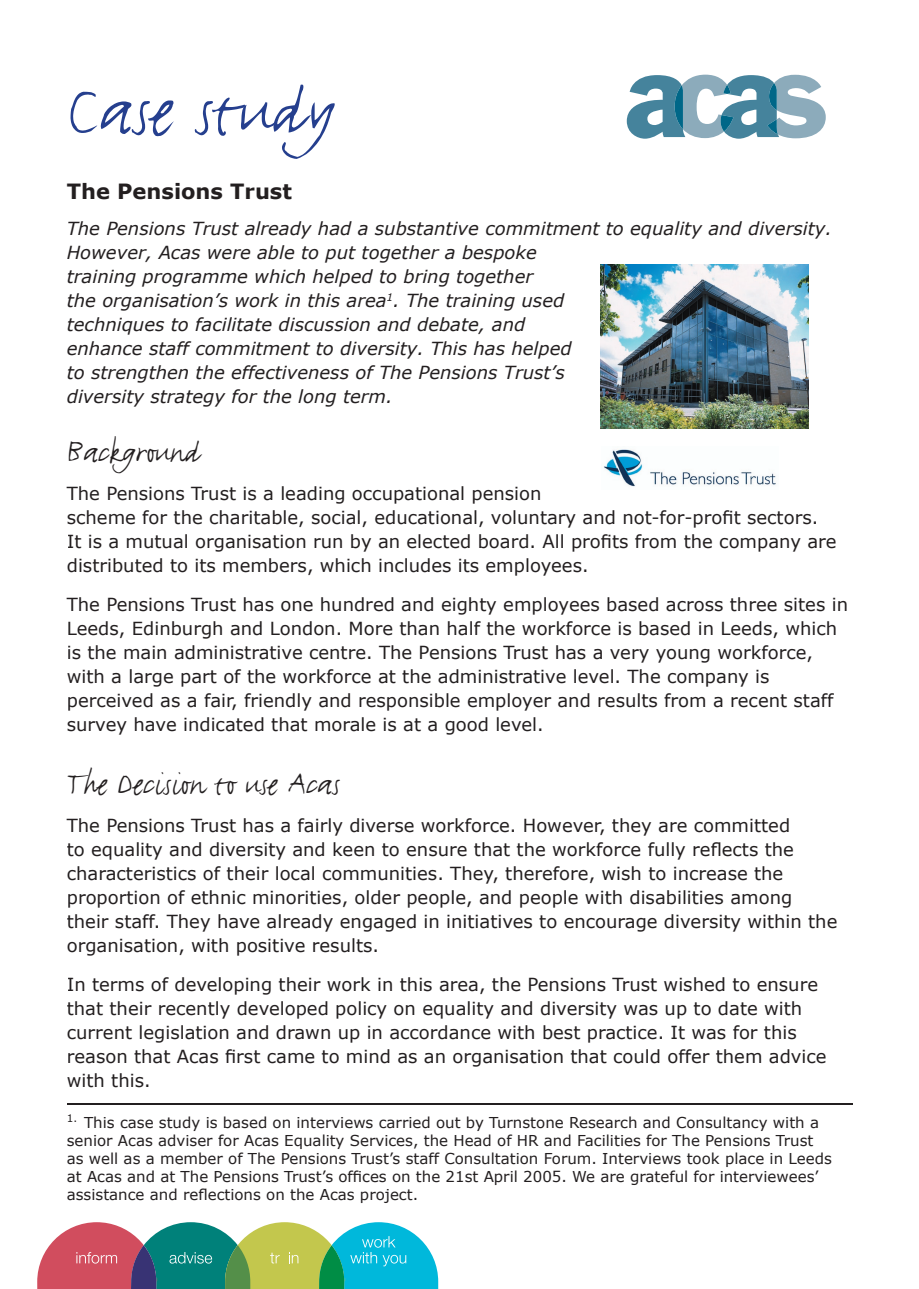
<style>
.page{position:relative;width:919px;height:1289px;background:#fff}
.page>*{position:absolute;margin:0;border:0;box-sizing:border-box;transform-origin:0 0}
.t1{font:81px "Justlefthand";color:#253f8e}
.t2{font:36px "Justlefthand";color:#231f20}
.t3{font:700 21px "Verdana";color:#231f20}
.t4{font:18px/24px "Verdana";color:#231f20}
.t5{font:italic 18px/24px "Verdana";color:#231f20}
.t6{font:15px/18px "Verdana";color:#231f20}
</style>
<div class="page">
<hr style="left:67px;top:1103px;width:785px;height:1px;background:#231f20">
<svg style="left:626px;top:75px;width:199px;height:64px"></svg>
<img style="left:600px;top:265px;width:208px;height:164px">
<img style="left:603px;top:449px;width:173px;height:38px">
<svg style="left:37px;top:1222px;width:401px;height:66px;background:#799f91"></svg>
<p class="t1" style="left:67px;top:64px;width:269px">Case study</p>
<h1 class="t3" style="left:67px;top:178px;width:227px">The Pensions Trust</h1>
<p class="t5" style="left:67px;top:216px;width:766px">The Pensions Trust already had a substantive commitment to equality and diversity.<br>However, Acas were able to put together a bespoke</p>
<p class="t5" style="left:67px;top:264px;width:506px">training programme which helped to bring together<br>the organisation’s work in this area<sup>1</sup>. The training used techniques to facilitate discussion and debate, and enhance staff commitment to diversity. This has helped to strengthen the effectiveness of The Pensions Trust’s diversity strategy for the long term.</p>
<h2 class="t2" style="left:67px;top:431px;width:134px">Background</h2>
<p class="t4" style="left:67px;top:481px;width:771px">The Pensions Trust is a leading occupational pension<br>scheme for the charitable, social, educational, voluntary and not-for-profit sectors.<br>It is a mutual organisation run by an elected board. All profits from the company are distributed to its members, which includes its employees.</p>
<p class="t4" style="left:67px;top:592px;width:782px">The Pensions Trust has one hundred and eighty employees based across three sites in Leeds, Edinburgh and London. More than half the workforce is based in Leeds, which is the main administrative centre. The Pensions Trust has a very young workforce, with a large part of the workforce at the administrative level. The company is perceived as a fair, friendly and responsible employer and results from a recent staff survey have indicated that morale is at a good level.</p>
<h2 class="t2" style="left:67px;top:763px;width:275px">The Decision to use Acas</h2>
<p class="t4" style="left:67px;top:812px;width:772px">The Pensions Trust has a fairly diverse workforce. However, they are committed<br>to equality and diversity and keen to ensure that the workforce fully reflects the characteristics of their local communities. They, therefore, wish to increase the proportion of ethnic minorities, older people, and people with disabilities among their staff. They have already engaged in initiatives to encourage diversity within the organisation, with positive results.</p>
<p class="t4" style="left:67px;top:971px;width:761px">In terms of developing their work in this area, the Pensions Trust wished to ensure that their recently developed policy on equality and diversity was up to date with current legislation and drawn up in accordance with best practice. It was for this reason that Acas first came to mind as an organisation that could offer them advice with this.</p>
<p class="t6" style="left:67px;top:1112px;width:766px"><sup>1.</sup> This case study is based on interviews carried out by Turnstone Research and Consultancy with a senior Acas adviser for Acas Equality Services, the Head of HR and Facilities for The Pensions Trust as well as a member of The Pensions Trust’s staff Consultation Forum. Interviews took place in Leeds at Acas and at The Pensions Trust’s offices on the 21st April 2005. We are grateful for interviewees’ assistance and reflections on the Acas project.</p>
</div>
